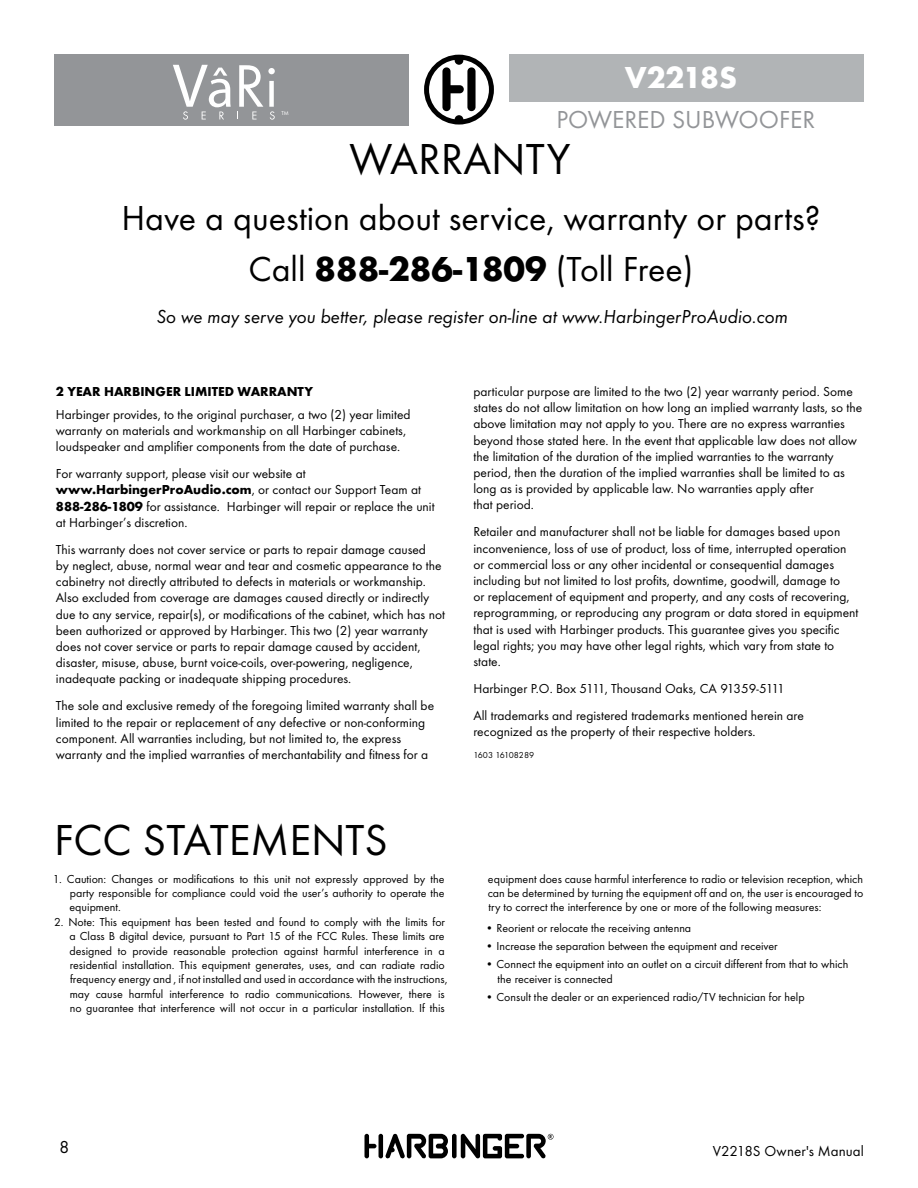
<style>
.page{position:relative;width:918px;height:1188px;background:#fff}
.page>*{position:absolute;margin:0;border:0;box-sizing:border-box;transform-origin:0 0}
.t1{font:45px "Futura T";color:#000}
.t2{font:36px/51.4px "Futura T";color:#000;text-align:center}
.t3{font:700 31.5px "Futura T";color:#fff}
.t4{font:25.5px "Futura T";color:#939598}
.t5{font:italic 19.5px "Futura T";color:#000}
.t6{font:18px "Futura T";color:#000}
.t7{font:15px "Futura T";letter-spacing:.005em;color:#000}
.t8{font:13.5px/16.2px "Futura T";color:#000}
.t9{font:700 13.5px "Futura T";color:#000}
.t10{font:12px/14.4px "Futura T";color:#000;text-align:justify}
.t11{font:9px "Futura T";color:#000}
.t12{font:5.7px "Futura T";color:#fff}
.s1{font-weight:700}
</style>
<div class="page">
<div style="left:452px;top:1134px;width:5px;height:24px;background:#000;border-radius:2px"></div>
<hr style="left:379px;top:1134px;width:4px;height:24px;background:#000;border-radius:2px">
<svg style="left:365px;top:1134px;width:11px;height:24px"></svg>
<svg style="left:385px;top:1134px;width:63px;height:25px"></svg>
<svg style="left:461px;top:1134px;width:93px;height:25px"></svg>
<div style="left:54px;top:54px;width:354px;height:71px;background:#939598"></div>
<svg style="left:173px;top:65px;width:58px;height:55px"></svg>
<svg style="left:237px;top:65px;width:38px;height:55px"></svg>
<div style="left:510px;top:54px;width:354px;height:48px;background:#b1b4b6"></div>
<div style="left:424px;top:55px;width:70px;height:70px;background:#000;border-radius:50%"></div>
<svg style="left:429px;top:60px;width:60px;height:59px"></svg>
<h3 class="t3" style="left:625px;top:59px;width:114px">V2218S</h3>
<p class="t12" style="left:282px;top:110px;width:9px">TM</p>
<h3 class="t4" style="left:556px;top:105px;width:260px">POWERED SUBWOOFER</h3>
<h1 class="t1" style="left:349px;top:133px;width:222px">WARRANTY</h1>
<h2 class="t2" style="left:121px;top:192px;width:701px">Have a question about service, warranty or parts?<br>Call <span class="s1">888-286-1809</span> (Toll Free)</h2>
<h3 class="t5" style="left:157px;top:305px;width:633px">So we may serve you better, please register on-line at www.HarbingerProAudio.com</h3>
<p class="t9" style="left:56px;top:383px;width:259px">2 YEAR HARBINGER LIMITED WARRANTY</p>
<p class="t8" style="left:56px;top:406px;width:356px">Harbinger provides, to the original purchaser, a two (2) year limited warranty on materials and workmanship on all Harbinger cabinets, loudspeaker and amplifier components from the date of purchase.</p>
<p class="t8" style="left:56px;top:466px;width:380px">For warranty support, please visit our website at <span class="s1">www.HarbingerProAudio.com</span>, or contact our Support Team at <span class="s1">888-286-1809</span> for assistance. Harbinger will repair or replace the unit at Harbinger’s discretion.</p>
<p class="t8" style="left:56px;top:541px;width:391px">This warranty does not cover service or parts to repair damage caused<br>by neglect, abuse, normal wear and tear and cosmetic appearance to the cabinetry not directly attributed to defects in materials or workmanship.<br>Also excluded from coverage are damages caused directly or indirectly due to any service, repair(s), or modifications of the cabinet, which has not been authorized or approved by Harbinger. This two (2) year warranty does not cover service or parts to repair damage caused by accident, disaster, misuse, abuse, burnt voice-coils, over-powering, negligence, inadequate packing or inadequate shipping procedures.</p>
<p class="t8" style="left:56px;top:698px;width:380px">The sole and exclusive remedy of the foregoing limited warranty shall be limited to the repair or replacement of any defective or non-conforming component. All warranties including, but not limited to, the express warranty and the implied warranties of merchantability and fitness for a</p>
<h1 class="t1" style="left:54px;top:814px;width:335px">FCC STATEMENTS</h1>
<p class="t10" style="left:69px;top:871px;width:377px;text-indent:-17px">1. Caution: Changes or modifications to this unit not expressly approved by the party responsible for compliance could void the user’s authority to operate the equipment.</p>
<p class="t10" style="left:69px;top:914px;width:379px;text-align:left;text-indent:-15px">2. Note: This equipment has been tested and found to comply with the limits for a Class B digital device, pursuant to Part 15 of the FCC Rules. These limits are designed to provide reasonable protection against harmful interference in a residential installation. This equipment generates, uses, and can radiate radio frequency energy and , if not installed and used in accordance with the instructions, may cause harmful interference to radio communications. However, there is no guarantee that interference will not occur in a particular installation. If this</p>
<p class="t8" style="left:473px;top:383px;width:390px">particular purpose are limited to the two (2) year warranty period. Some states do not allow limitation on how long an implied warranty lasts, so the above limitation may not apply to you. There are no express warranties beyond those stated here. In the event that applicable law does not allow the limitation of the duration of the implied warranties to the warranty period, then the duration of the implied warranties shall be limited to as long as is provided by applicable law. No warranties apply after<br>that period.</p>
<p class="t8" style="left:473px;top:524px;width:386px">Retailer and manufacturer shall not be liable for damages based upon inconvenience, loss of use of product, loss of time, interrupted operation or commercial loss or any other incidental or consequential damages including but not limited to lost profits, downtime, goodwill, damage to<br>or replacement of equipment and property, and any costs of recovering, reprogramming, or reproducing any program or data stored in equipment that is used with Harbinger products. This guarantee gives you specific legal rights; you may have other legal rights, which vary from state to state.</p>
<p class="t8" style="left:473px;top:675px;width:332px;line-height:27px">Harbinger P.O. Box 5111, Thousand Oaks, CA 91359-5111<br>All trademarks and registered trademarks mentioned herein are</p>
<p class="t8" style="left:473px;top:723px;width:284px">recognized as the property of their respective holders.</p>
<p class="t11" style="left:473px;top:749px;width:62px">1603 16108289</p>
<p class="t10" style="left:488px;top:871px;width:377px">equipment does cause harmful interference to radio or television reception, which can be determined by turning the equipment off and on, the user is encouraged to try to correct the interference by one or more of the following measures:</p>
<p class="t10" style="left:486px;top:921px;width:207px">• Reorient or relocate the receiving antenna</p>
<p class="t10" style="left:486px;top:939px;width:294px">• Increase the separation between the equipment and receiver</p>
<p class="t10" style="left:498px;top:957px;width:352px;text-indent:-12px">• Connect the equipment into an outlet on a circuit different from that to which the receiver is connected</p>
<p class="t10" style="left:486px;top:989px;width:321px">• Consult the dealer or an experienced radio/TV technician for help</p>
<h3 class="t6" style="left:59px;top:1136px;width:12px">8</h3>
<p class="t7" style="left:713px;top:1143px;width:153px">V2218S Owner's Manual</p>
</div>
